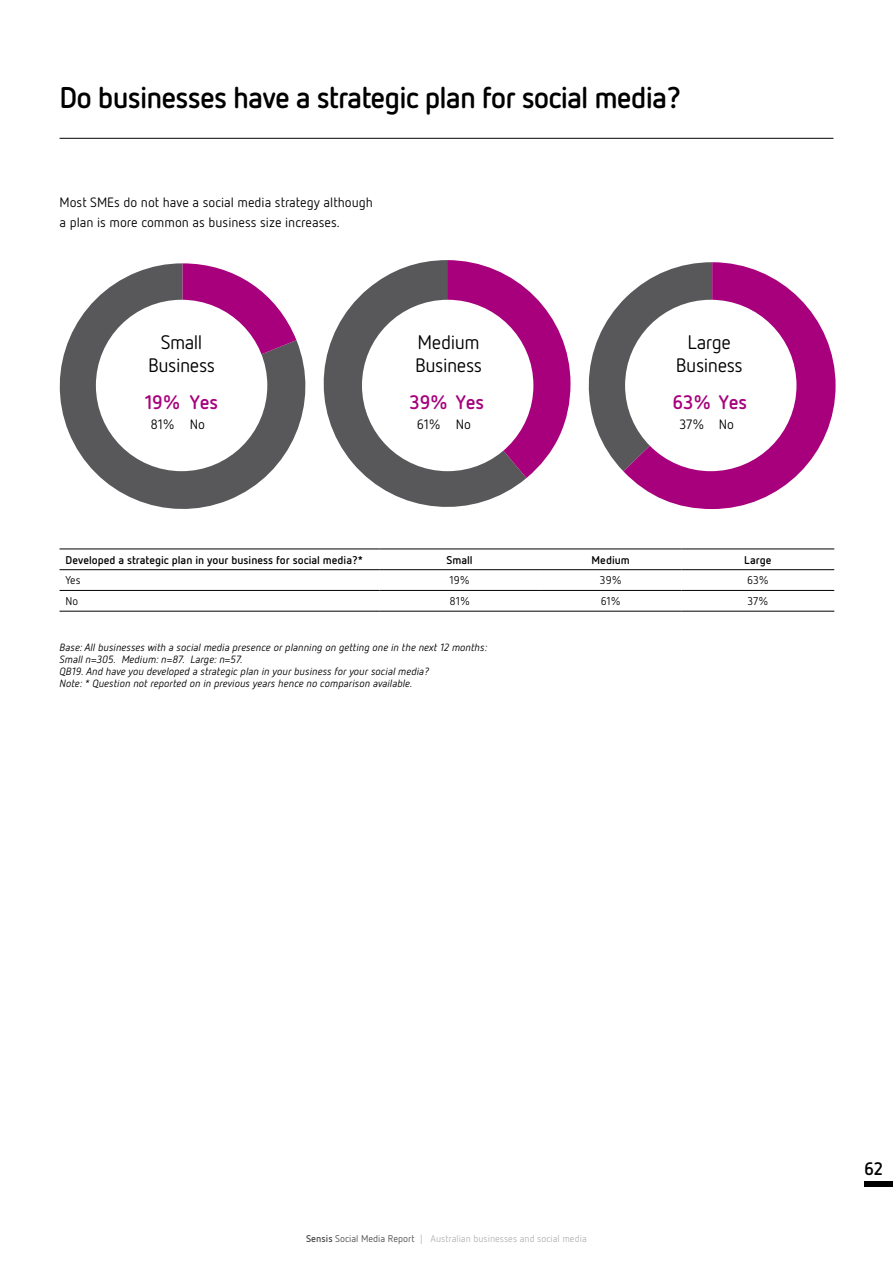
<style>
.page{position:relative;width:893px;height:1263px;background:#fff}
.page>*{position:absolute;margin:0;border:0;box-sizing:border-box;transform-origin:0 0}
.t1{font:700 30px "Netto OT";letter-spacing:-.03em;color:#000}
.t2{font:19.5px/23.4px "Netto OT";letter-spacing:-.025em;color:#000;text-align:center}
.t3{font:700 19.5px "Netto OT";letter-spacing:-.01em;color:#a8007c}
.t4{font:700 18px "Netto OT";color:#000}
.t5{font:13.5px/19.5px "Netto OT";color:#000}
.t6{font:700 11.25px "Netto OT";color:#000}
.t7{font:11.25px "Netto OT";color:#000}
.t8{font:italic 10.5px/12px "Netto OT";color:#000}
.t9{font:9.75px "Netto OT";color:#b1b3b4}
.s1{font-weight:700;color:#4b4b4d}
.s2{color:#4b4b4d}
</style>
<div class="page">
<div style="left:864px;top:1181px;width:29px;height:5px;background:#000"></div>
<hr style="left:60px;top:138px;width:773px;height:1px;background:#000">
<hr style="left:60px;top:590px;width:319px;height:1px;background:#000">
<hr style="left:379px;top:590px;width:161px;height:1px;background:#000">
<hr style="left:540px;top:590px;width:141px;height:1px;background:#000">
<hr style="left:60px;top:611px;width:319px;height:1px;background:#000">
<hr style="left:379px;top:611px;width:161px;height:1px;background:#000">
<hr style="left:540px;top:611px;width:141px;height:1px;background:#000">
<hr style="left:60px;top:549px;width:319px;height:1px;background:#000">
<hr style="left:379px;top:549px;width:161px;height:1px;background:#000">
<hr style="left:540px;top:549px;width:141px;height:1px;background:#000">
<hr style="left:60px;top:569px;width:319px;height:1px;background:#000">
<hr style="left:379px;top:569px;width:161px;height:1px;background:#000">
<hr style="left:540px;top:569px;width:141px;height:1px;background:#000">
<hr style="left:681px;top:549px;width:153px;height:1px;background:#000">
<hr style="left:681px;top:569px;width:153px;height:1px;background:#000">
<hr style="left:681px;top:590px;width:153px;height:1px;background:#000">
<hr style="left:681px;top:611px;width:153px;height:1px;background:#000">
<svg style="left:59px;top:263px;width:247px;height:246px;fill:#58585a"></svg>
<svg style="left:183px;top:263px;width:113px;height:123px"></svg>
<svg style="left:323px;top:260px;width:203px;height:247px;fill:#58585a"></svg>
<svg style="left:447px;top:260px;width:123px;height:218px"></svg>
<svg style="left:588px;top:300px;width:35px;height:171px"></svg>
<svg style="left:623px;top:262px;width:213px;height:247px;fill:#a8007c"></svg>
<div style="left:96px;top:300px;width:171px;height:171px;background:#fff;border-radius:50%"></div>
<div style="left:362px;top:300px;width:171px;height:171px;background:#fff;border-radius:50%"></div>
<div style="left:625px;top:300px;width:171px;height:171px;background:#fff;border-radius:50%"></div>
<h1 class="t1" style="left:60px;top:79px;width:623px">Do businesses have a strategic plan for social media?</h1>
<p class="t5" style="left:60px;top:193px;width:315px">Most SMEs do not have a social media strategy although a plan is more common as business size increases.</p>
<h2 class="t2" style="left:148px;top:330px;width:69px">Small<br>Business</h2>
<h2 class="t2" style="left:415px;top:330px;width:69px;text-align:left">Medium<br>Business</h2>
<h2 class="t2" style="left:676px;top:330px;width:69px">Large<br>Business</h2>
<h2 class="t3" style="left:145px;top:390px;width:37px">19%</h2>
<p class="t5" style="left:150px;top:414px;width:26px">81%</p>
<h2 class="t3" style="left:190px;top:390px;width:30px">Yes</h2>
<p class="t5" style="left:190px;top:414px;width:17px">No</p>
<h2 class="t3" style="left:409px;top:390px;width:76px">39% Yes</h2>
<p class="t5" style="left:456px;top:414px;width:17px">No</p>
<p class="t5" style="left:417px;top:414px;width:26px">61%</p>
<h2 class="t3" style="left:672px;top:390px;width:76px">63% Yes</h2>
<p class="t5" style="left:719px;top:414px;width:17px">No</p>
<p class="t5" style="left:679px;top:414px;width:27px">37%</p>
<p class="t6" style="left:66px;top:553px;width:299px">Developed a strategic plan in your business for social media?*</p>
<p class="t6" style="left:447px;top:553px;width:28px">Small</p>
<p class="t6" style="left:592px;top:553px;width:40px">Medium</p>
<p class="t6" style="left:744px;top:553px;width:29px">Large</p>
<p class="t7" style="left:66px;top:574px;width:17px">Yes</p>
<p class="t7" style="left:450px;top:574px;width:22px">19%</p>
<p class="t7" style="left:600px;top:574px;width:23px">39%</p>
<p class="t7" style="left:747px;top:574px;width:23px">63%</p>
<p class="t7" style="left:66px;top:594px;width:14px">No</p>
<p class="t7" style="left:449px;top:594px;width:22px">81%</p>
<p class="t7" style="left:601px;top:594px;width:22px">61%</p>
<p class="t7" style="left:747px;top:594px;width:23px">37%</p>
<p class="t8" style="left:60px;top:641px;width:429px">Base: All businesses with a social media presence or planning on getting one in the next 12 months:<br>Small n=305. Medium: n=87. Large: n=57.<br>QB19. And have you developed a strategic plan in your business for your social media?<br>Note: * Question not reported on in previous years hence no comparison available.</p>
<p class="t9" style="left:306px;top:1232px;width:282px"><span class="s1">Sensis</span> <span class="s2">Social Media Report</span> | Australian businesses and social media</p>
<h3 class="t4" style="left:864px;top:1157px;width:20px">62</h3>
</div>
